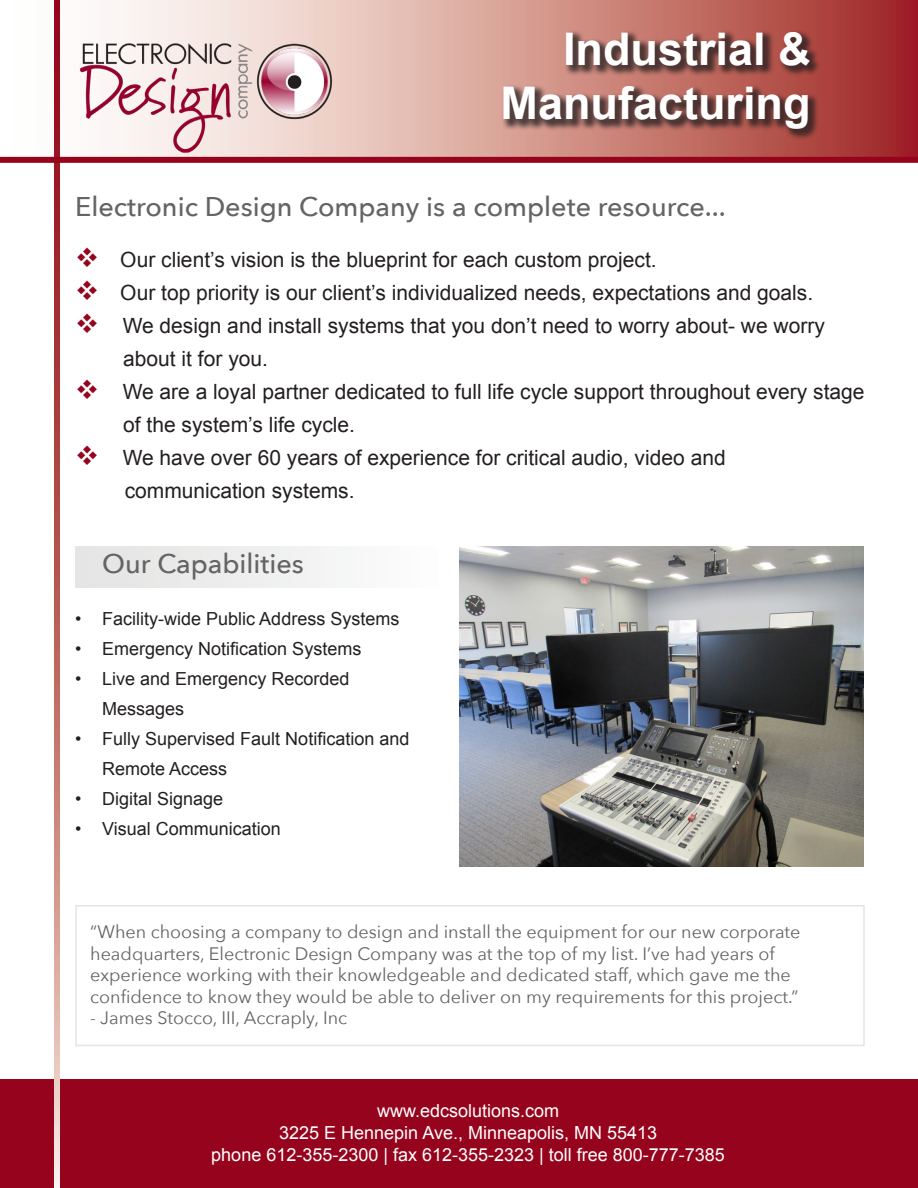
<style>
.page{position:relative;width:918px;height:1188px;background:#fff}
.page>*{position:absolute;margin:0;border:0;box-sizing:border-box;transform-origin:0 0}
.t1{font:700 45px "Arial";color:#fff}
.t2{font:500 27px "Avenir Next";color:#656465}
.t3{font:21px/33px "Arial";color:#231f20}
.t4{font:18px/21.6px "Avenir Next";color:#656465}
.t5{font:18px/30px "Arial";color:#231f20}
.t6{font:18px "Arial";color:#fff}
.s1{color:#96031c}
</style>
<div class="page">
<svg style="left:0;top:0;width:918px;height:157px"></svg>
<div style="left:0;top:1079px;width:918px;height:109px;background:#96031c"></div>
<div style="left:501px;top:30px;width:320px;height:110px;background:#231f20;opacity:.75"></div>
<img style="left:80px;top:43px;width:252px;height:109px">
<svg style="left:54px;top:0;width:6px;height:1188px;background:#bc6462"></svg>
<div style="left:0;top:157px;width:918px;height:6px;background:#96031c"></div>
<div style="left:75px;top:905px;width:790px;height:141px;border:2px solid #e5e5e5"></div>
<img style="left:459px;top:546px;width:405px;height:320px">
<div style="left:75px;top:546px;width:369px;height:42px;background:linear-gradient(to right,#e3e3e2,#fcfdfd)"></div>
<p class="t1" style="left:563px;top:20px;width:249px">Industrial &amp;</p>
<p class="t1" style="left:501px;top:74px;width:312px">Manufacturing</p>
<p class="t2" style="left:75px;top:184px;width:652px">Electronic Design Company is a complete resource...</p>
<p class="t3" style="left:75px;top:243px;width:583px"><span class="s1">❖</span> Our client’s vision is the blueprint for each custom project.</p>
<p class="t3" style="left:75px;top:276px;width:739px"><span class="s1">❖</span> Our top priority is our client’s individualized needs, expectations and goals.</p>
<p class="t3" style="left:123px;top:309px;width:703px;text-indent:-48px"><span class="s1">❖</span> We design and install systems that you don’t need to worry about- we worry about it for you.</p>
<p class="t3" style="left:123px;top:375px;width:743px;text-indent:-48px"><span class="s1">❖</span> We are a loyal partner dedicated to full life cycle support throughout every stage of the system’s life cycle.</p>
<p class="t3" style="left:125px;top:441px;width:602px;text-indent:-49px"><span class="s1">❖</span> We have over 60 years of experience for critical audio, video and communication systems.</p>
<p class="t2" style="left:75px;top:541px;width:203px">Our Capabilit es</p>
<p class="t5" style="left:75px;top:604px;width:326px">• Facility-wide Public Address Systems</p>
<p class="t5" style="left:75px;top:634px;width:288px">• Emergency Notification Systems</p>
<p class="t5" style="left:102px;top:664px;width:249px;text-indent:-27px">• Live and Emergency Recorded<br>Messages</p>
<p class="t5" style="left:102px;top:724px;width:309px;text-indent:-27px">• Fully Supervised Fault Notification and<br>Remote Access</p>
<p class="t5" style="left:75px;top:784px;width:150px">• Digital Signage</p>
<p class="t5" style="left:75px;top:814px;width:207px">• Visual Communication</p>
<p class="t2" style="left:102px;top:541px;width:203px">Our Capabilities</p>
<p class="t4" style="left:90px;top:920px;width:712px">“When choosing a company to design and install the equipment for our new corporate headquarters, Electronic Design Company was at the top of my list. I’ve had years of experience working with their knowledgeable and dedicated staff, which gave me the confidence to know they would be able to deliver on my requirements for this project.”</p>
<p class="t4" style="left:90px;top:1007px;width:258px">- James Stocco, III, Accraply, Inc</p>
<p class="t6" style="left:377px;top:1099px;width:184px">www.edcsolutions.com</p>
<p class="t6" style="left:279px;top:1121px;width:379px">3225 E Hennepin Ave., Minneapolis, MN 55413</p>
<p class="t6" style="left:211px;top:1142px;width:515px">phone 612-355-2300 | fax 612-355-2323 | toll free 800-777-7385</p>
</div>
